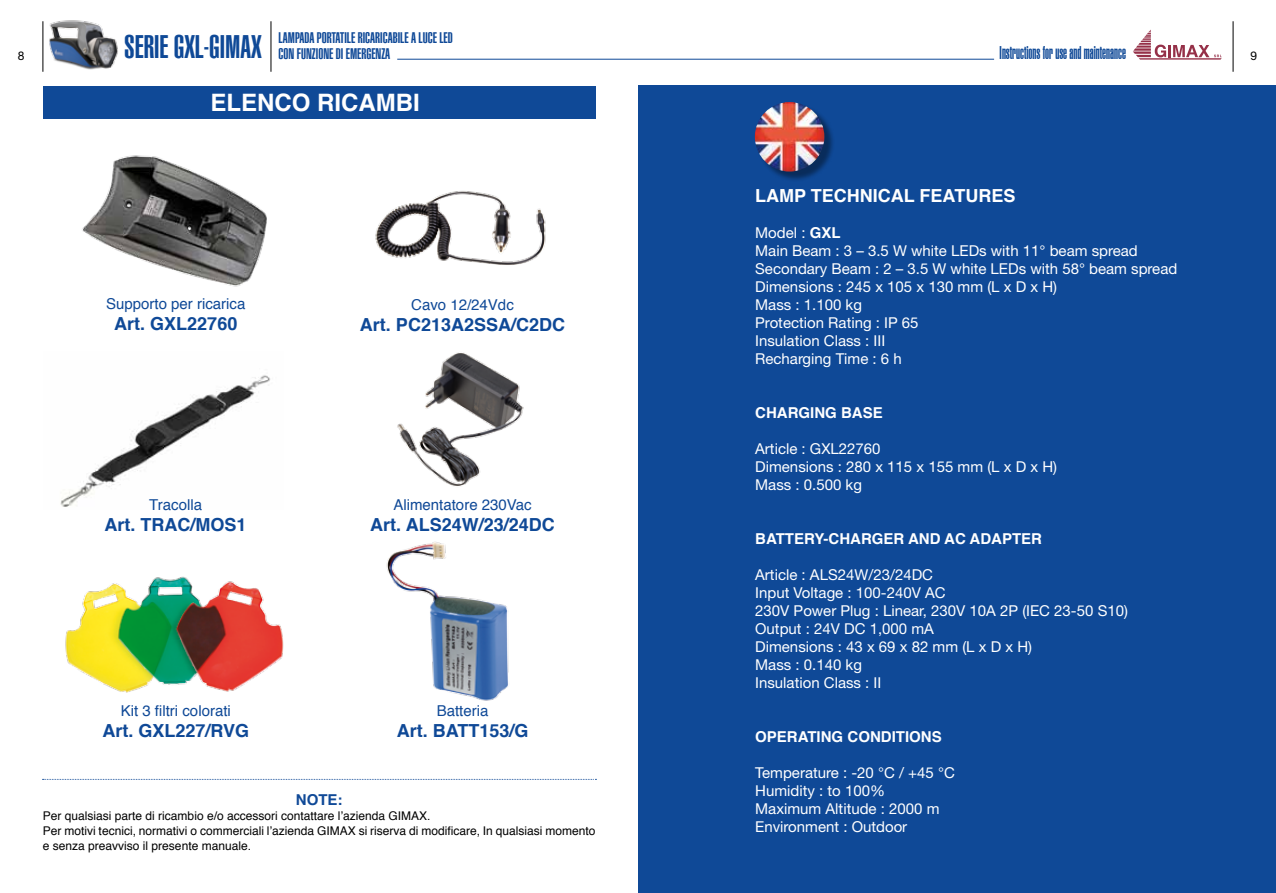
<style>
.page{position:relative;width:1276px;height:893px;background:#fff}
.page>*{position:absolute;margin:0;border:0;box-sizing:border-box;transform-origin:0 0}
.t1{font:700 24px "Helvetica";color:#fff}
.t2{font:700 18px "Helvetica";color:#0f4997}
.t3{font:900 extra-condensed 18px "Helvetica LT";color:#0f4997;scale:.79 1}
.t4{font:700 18px "Helvetica";color:#fff}
.t5{font:15px/18px "Helvetica Neue";color:#fff}
.t6{font:15px "Helvetica";color:#0f4997}
.t7{font:900 extra-condensed 15px "Helvetica LT";color:#0f4997}
.t8{font:700 15px "Helvetica";color:#fff}
.t9{font:700 15px "Helvetica";color:#0f4997}
.t10{font:12px/15px "Helvetica";color:#000}
.t11{font:12px "Helvetica Neue";color:#000}
.s1{font-size:31.8px}
.s2{font-family:"Helvetica";font-weight:700}
</style>
<div class="page">
<img style="left:49px;top:20px;width:69px;height:50px">
<hr style="left:271px;top:21px;width:1px;height:51px;background:#000">
<hr style="left:43px;top:21px;width:1px;height:51px;background:#000">
<svg style="left:1133px;top:29px;width:88px;height:31px"></svg>
<hr style="left:1232px;top:21px;width:1px;height:51px;background:#000">
<hr style="left:397px;top:59px;width:597px;height:1px;background:#0f4997">
<img style="left:60px;top:375px;width:211px;height:132px">
<div style="left:43px;top:86px;width:552px;height:33px;background:#0f4997"></div>
<img style="left:82px;top:155px;width:185px;height:132px">
<img style="left:397px;top:352px;width:127px;height:134px">
<img style="left:375px;top:191px;width:171px;height:74px">
<svg style="left:43px;top:779px;width:553px;height:1px"></svg>
<div style="left:638px;top:85px;width:638px;height:808px;background:#0f4997"></div>
<div style="left:756px;top:103px;width:79px;height:79px;background:#000;opacity:.4"></div>
<img style="left:755px;top:102px;width:69px;height:70px;border-radius:35px">
<img style="left:386px;top:541px;width:123px;height:160px">
<img style="left:65px;top:576px;width:219px;height:117px">
<p class="t11" style="left:18px;top:49px;width:8px">8</p>
<p class="t7" style="left:279px;top:29px;width:176px">LAMPADA PORTATILE RICARICABILE A LUCE LED</p>
<p class="t7" style="left:124px;top:45px;width:267px"><span class="s1">SERIE GXL-GIMAX</span> CON FUNZIONE DI EMERGENZA</p>
<h1 class="t1" style="left:210px;top:83px;width:34px">ELENCO</h1>
<h1 class="t1" style="left:317px;top:83px;width:33px">RICAMBI</h1>
<p class="t6" style="left:106px;top:293px;width:141px">Supporto per ricarica</p>
<p class="t2" style="left:114px;top:310px;width:125px">ART. GXL22760</p>
<p class="t6" style="left:411px;top:293px;width:104px">Cavo 12/24Vdc</p>
<p class="t2" style="left:360px;top:310px;width:207px">ART. PC213A2SSA/C2DC</p>
<p class="t6" style="left:149px;top:493px;width:54px">Tracolla</p>
<p class="t2" style="left:105px;top:510px;width:144px">ART. TRAC/MOS1</p>
<p class="t6" style="left:393px;top:493px;width:140px">Alimentatore 230Vac</p>
<p class="t2" style="left:370px;top:510px;width:186px">ART. ALS24W/23/24DC</p>
<p class="t6" style="left:121px;top:699px;width:112px">Kit 3 filtri colorati</p>
<p class="t2" style="left:102px;top:716px;width:148px">ART. GXL227/RVG</p>
<p class="t6" style="left:437px;top:699px;width:53px">Batteria</p>
<p class="t2" style="left:397px;top:716px;width:133px">ART. BATT153/G</p>
<p class="t9" style="left:296px;top:788px;width:48px">NOTE:</p>
<p class="t10" style="left:43px;top:809px;width:554px">Per qualsiasi parte di ricambio e/o accessori contattare l’azienda GIMAX.<br>Per motivi tecnici, normativi o commerciali l’azienda GIMAX si riserva di modificare, In qualsiasi momento e senza preavviso il presente manuale.</p>
<p class="t3" style="left:999px;top:42px;width:161px">Instructions for use and maintenance</p>
<p class="t4" style="left:755px;top:181px;width:262px">LAMP TECHNICAL FEATURES</p>
<p class="t5" style="left:755px;top:224px;width:423px">Model : <span class="s2">GXL<br></span>Main Beam : 3 – 3.5 W white LEDs with 11° beam spread<br>Secondary Beam : 2 – 3.5 W white LEDs with 58° beam spread<br>Dimensions : 245 x 105 x 130 mm (L x D x H)<br>Mass : 1.100 kg<br>Protection Rating : IP 65<br>Insulation Class : III<br>Recharging Time : 6 h</p>
<p class="t8" style="left:755px;top:401px;width:129px">CHARGING BASE</p>
<p class="t5" style="left:755px;top:440px;width:303px">Article : GXL22760<br>Dimensions : 280 x 115 x 155 mm (L x D x H)<br>Mass : 0.500 kg</p>
<p class="t8" style="left:755px;top:527px;width:288px">BATTERY-CHARGER AND AC ADAPTER</p>
<p class="t5" style="left:755px;top:566px;width:374px">Article : ALS24W/23/24DC<br>Input Voltage : 100-240V AC<br>230V Power Plug : Linear, 230V 10A 2P (IEC 23-50 S10)<br>Output : 24V DC 1,000 mA<br>Dimensions : 43 x 69 x 82 mm (L x D x H)<br>Mass : 0.140 kg<br>Insulation Class : II</p>
<p class="t8" style="left:755px;top:725px;width:188px">OPERATING CONDITIONS</p>
<p class="t5" style="left:755px;top:764px;width:201px">Temperature : -20 °C / +45 °C<br>Humidity : to 100%<br>Maximum Altitude : 2000 m<br>Environment : Outdoor</p>
<p class="t11" style="left:1250px;top:49px;width:8px">9</p>
</div>
